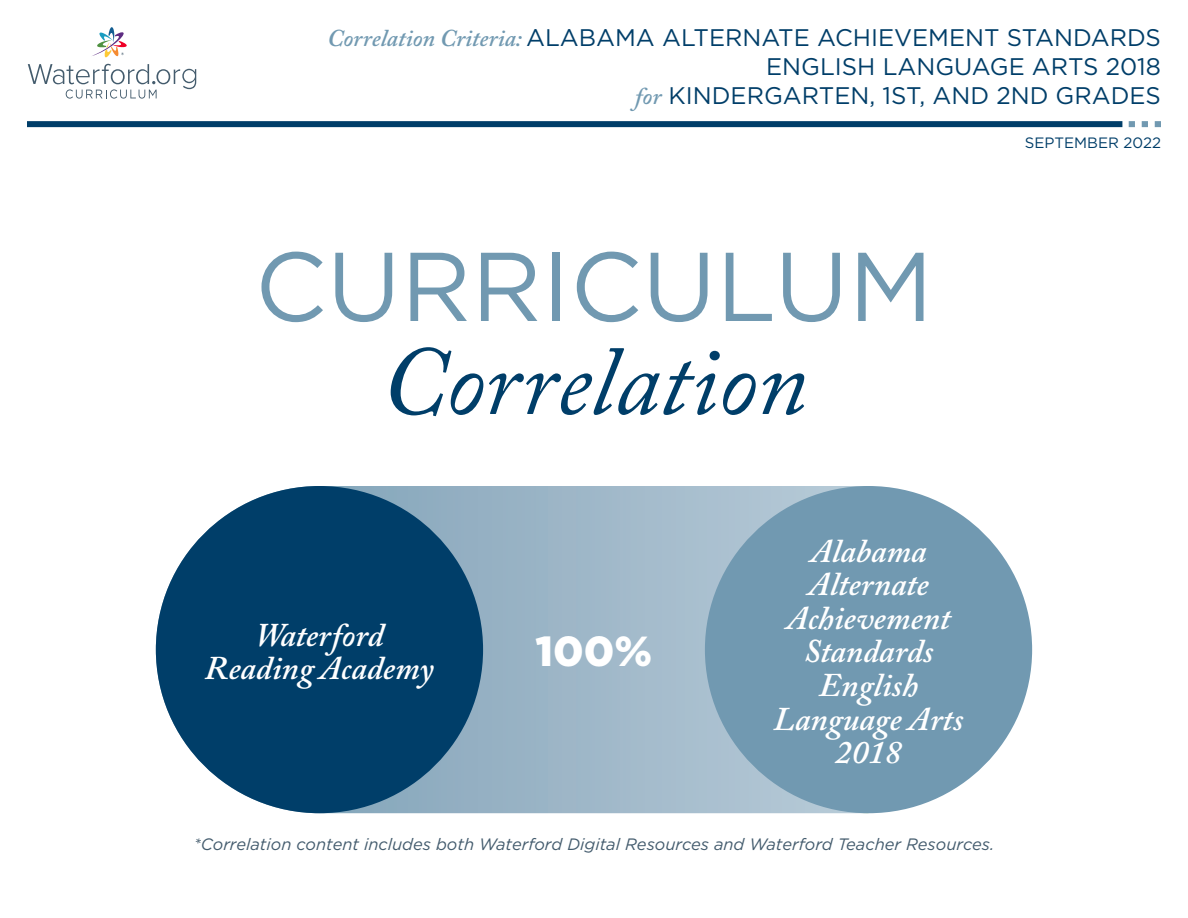
<style>
.page{position:relative;width:1188px;height:918px;background:#fff}
.page>*{position:absolute;margin:0;border:0;box-sizing:border-box;transform-origin:0 0}
.t1{font:italic 97.5px "Adobe Caslon Pro";color:#003e69}
.t2{font:97.5px "Gotham";color:#7199b1}
.t3{font:900 42px "Gotham";color:#fff}
.t4{font:italic 600 33px/33.6px "Adobe Caslon Pro";color:#fff;text-align:center}
.t5{font:24px/28.8px "Gotham";color:#003e69;text-align:right}
.t6{font:italic 16.5px "Gotham";color:#435b6d}
.t7{font:15px "Gotham";color:#003e69}
.s1{font-family:"Adobe Caslon Pro";font-weight:600;font-style:italic;color:#7199b1}
</style>
<div class="page">
<div style="left:27px;top:121px;width:1095px;height:6px;background:#003e69"></div>
<svg style="left:1129px;top:121px;width:6px;height:6px"></svg>
<svg style="left:1142px;top:121px;width:6px;height:6px"></svg>
<svg style="left:1155px;top:121px;width:6px;height:6px"></svg>
<svg style="left:156px;top:486px;width:700px;height:327px;background:#a8bece"></svg>
<div style="left:156px;top:486px;width:327px;height:327px;background:#003e69;border-radius:50%"></div>
<div style="left:705px;top:486px;width:327px;height:327px;background:#7199b1;border-radius:50%"></div>
<svg style="left:28px;top:64px;width:168px;height:35px"></svg>
<svg style="left:92px;top:27px;width:35px;height:31px"></svg>
<p class="t5" style="left:327px;top:23px;width:835px"><span class="s1">Correlation Criteria:</span> ALABAMA ALTERNATE ACHIEVEMENT STANDARDS<br>ENGLISH LANGUAGE ARTS 2018<br><span class="s1">for</span> KINDERGARTEN, 1ST, AND 2ND GRADES</p>
<p class="t7" style="left:1025px;top:133px;width:138px">SEPTEMBER 2022</p>
<h1 class="t2" style="left:255px;top:224px;width:680px">CURRICULUM</h1>
<h1 class="t1" style="left:381px;top:323px;width:428px">Correlation</h1>
<h3 class="t4" style="left:205px;top:617px;width:230px">Waterford<br>Reading Academy</h3>
<h2 class="t3" style="left:536px;top:623px;width:118px">100%</h2>
<h3 class="t4" style="left:774px;top:533px;width:191px">Alabama<br>Alternate<br>Achievement<br>Standards<br>English<br>Language Arts<br>2018</h3>
<p class="t6" style="left:194px;top:834px;width:802px">*Correlation content includes both Waterford Digital Resources and Waterford Teacher Resources.</p>
</div>
